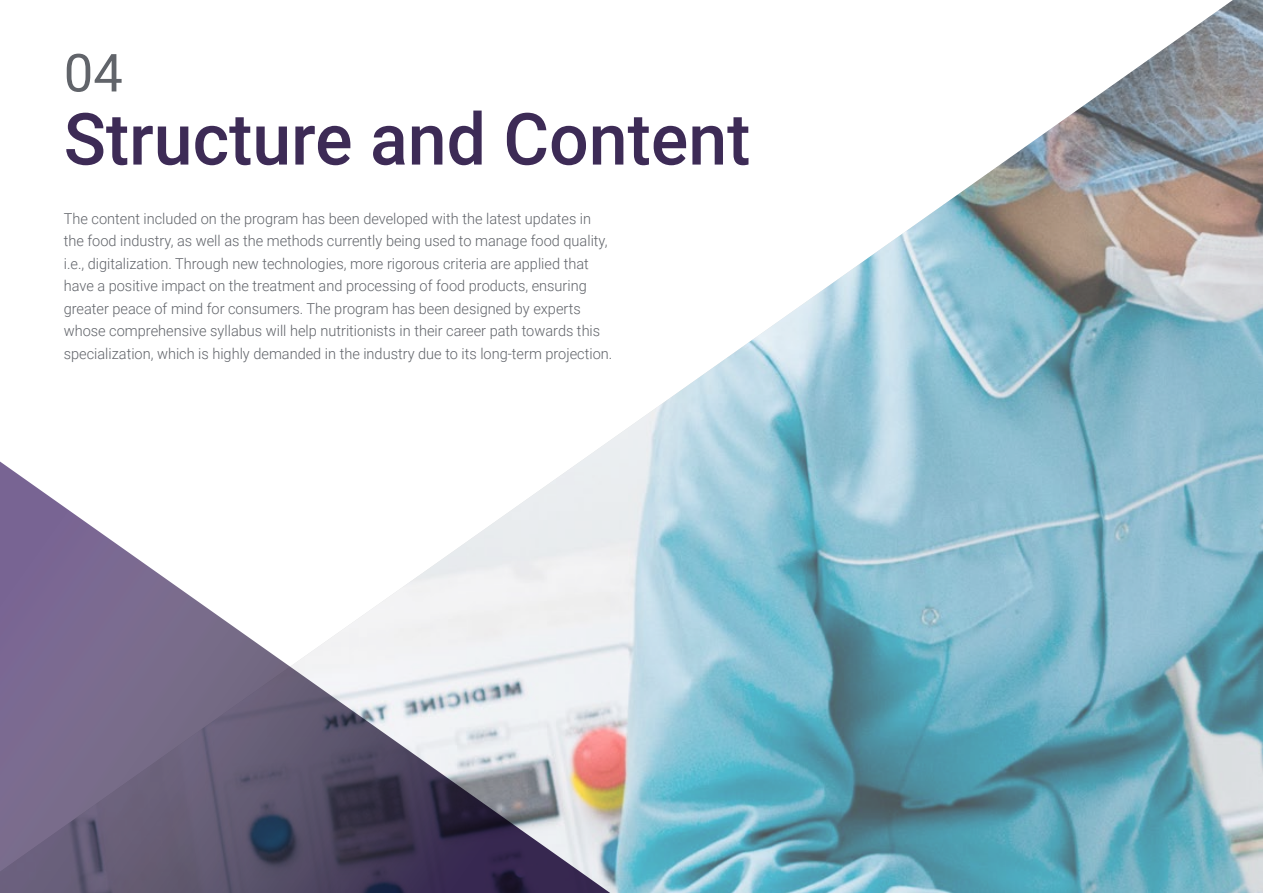
<style>
.page{position:relative;width:1263px;height:893px;background:#fff}
.page>*{position:absolute;margin:0;border:0;box-sizing:border-box;transform-origin:0 0}
.t1{font:500 72px "Roboto";color:#3d2b56}
.t2{font:52.5px "Roboto";color:#61646a}
.t3{font:300 15px/22.5px "Roboto";color:#61646a}
</style>
<div class="page">
<img style="left:602px;top:0;width:661px;height:893px">
<svg style="left:0;top:446px;width:640px;height:447px"></svg>
<h2 class="t2" style="left:64px;top:36px;width:61px">04</h2>
<h1 class="t1" style="left:64px;top:89px;width:688px">Structure and Content</h1>
<p class="t3" style="left:64px;top:207px;width:550px">The content included on the program has been developed with the latest updates in the food industry, as well as the methods currently being used to manage food quality, i.e., digitalization. Through new technologies, more rigorous criteria are applied that have a positive impact on the treatment and processing of food products, ensuring greater peace of mind for consumers. The program has been designed by experts whose comprehensive syllabus will help nutritionists in their career path towards this specialization, which is highly demanded in the industry due to its long-term projection.</p>
</div>
